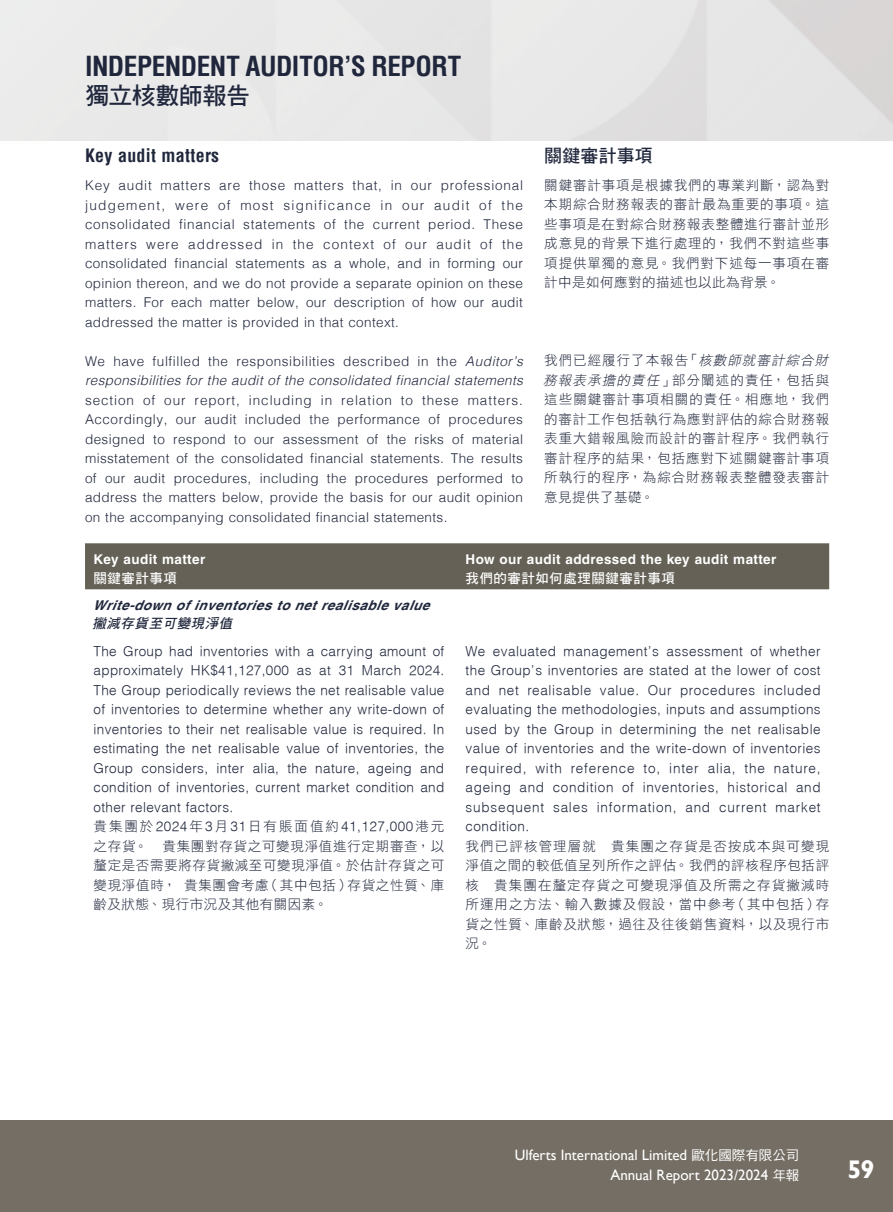
<style>
.page{position:relative;width:893px;height:1212px;background:#fff}
.page>*{position:absolute;margin:0;border:0;box-sizing:border-box;transform-origin:0 0}
.t1{font:700 condensed 27px "Helvetica";letter-spacing:-.02em;color:#20273c}
.t2{font:700 25.5px "Gill Sans";color:#fff}
.t3{font:24px "DF Hei Std W7 E Ten B5 H";letter-spacing:-.02em;color:#20273c}
.t4{font:700 condensed 18px "Helvetica";letter-spacing:.015em;color:#20273c}
.t5{font:18px "DF Hei Std W7 E Ten B5 H";letter-spacing:.005em;color:#20273c}
.t6{font:15px/19.5px "Gill Sans";color:#fff;text-align:right}
.t7{font:300 13.5px/19.5px "Helvetica";letter-spacing:.025em;color:#20273c;text-align:justify}
.t8{font:13.5px/19.5px "DF Hei Std W3 E Ten B5 H";letter-spacing:.06em;color:#20273c;text-align:justify}
.t9{font:italic 300 13.5px/19.5px "Helvetica";letter-spacing:.03em;color:#20273c}
.t10{font:700 13.5px "Helvetica";letter-spacing:.03em;color:#fff}
.t11{font:italic 700 13.5px "Helvetica";letter-spacing:.035em;color:#20273c}
.t12{font:13.5px "DF Hei Std W7 E Ten B5 H";letter-spacing:.035em;color:#fff}
.t13{font:italic 13.5px "DF Hei Std W7 E Ten B5 H";color:#20273c}
.s1{font-style:normal}
.s2{font-style:italic}
.s3{font-family:"DF Hei Std W3 E Ten B5 H";font-weight:400}
.s4{font-family:"DF Hei Std W5 E Ten B5 H";font-size:13.5px}
</style>
<div class="page">
<div style="left:0;top:1120px;width:893px;height:92px;background:#746e64"></div>
<div style="left:85px;top:543px;width:744px;height:46px;background:#656156"></div>
<h1 class="t1" style="left:85px;top:49px;width:378px">INDEPENDENT AUDITOR’S REPORT</h1>
<h3 class="t3" style="left:85px;top:86px;width:167px">獨立核數師報告</h3>
<h3 class="t5" style="left:544px;top:148px;width:110px">關鍵審計事項</h3>
<p class="t8" style="left:544px;top:177px;width:286px">關鍵審計事項是根據我們的專業判斷，認為對本期綜合財務報表的審計最為重要的事項。這些事項是在對綜合財務報表整體進行審計並形成意見的背景下進行處理的，我們不對這些事項提供單獨的意見。我們對下述每一事項在審計中是如何應對的描述也以此為背景。</p>
<h3 class="t4" style="left:85px;top:144px;width:136px">Key audit matters</h3>
<p class="t7" style="left:85px;top:177px;width:439px">Key audit matters are those matters that, in our professional judgement, were of most significance in our audit of the consolidated financial statements of the current period. These matters were addressed in the context of our audit of the consolidated financial statements as a whole, and in forming our opinion thereon, and we do not provide a separate opinion on these matters. For each matter below, our description of how our audit addressed the matter is provided in that context.</p>
<p class="t9" style="left:85px;top:352px;width:439px"><span class="s1">We have fulfilled the responsibilities described in the</span> Auditor’s responsibilities for the audit of the consolidated financial statements</p>
<p class="t7" style="left:85px;top:391px;width:439px">section of our report, including in relation to these matters.<br>Accordingly, our audit included the performance of procedures designed to respond to our assessment of the risks of material misstatement of the consolidated financial statements. The results of our audit procedures, including the procedures performed to address the matters below, provide the basis for our audit opinion on the accompanying consolidated financial statements.</p>
<p class="t10" style="left:94px;top:554px;width:113px">Key audit matter</p>
<p class="t12" style="left:94px;top:573px;width:85px">關鍵審計事項</p>
<p class="t8" style="left:543px;top:352px;width:289px">我們已經履行了本報告「<span class="s2">核數師就審計綜合財務報表承擔的責任</span>」部分闡述的責任，包括與這些關鍵審計事項相關的責任。相應地，我們的審計工作包括執行為應對評估的綜合財務報表重大錯報風險而設計的審計程序。我們執行審計程序的結果，包括應對下述關鍵審計事項所執行的程序，為綜合財務報表整體發表審計意見提供了基礎。</p>
<p class="t10" style="left:466px;top:554px;width:312px">How our audit addressed the key audit matter</p>
<p class="t12" style="left:466px;top:573px;width:211px">我們的審計如何處理關鍵審計事項</p>
<p class="t11" style="left:93px;top:597px;width:341px">Write-down of inventories to net realisable value</p>
<p class="t13" style="left:93px;top:617px;width:144px">撇減存貨至可變現淨值</p>
<p class="t7" style="left:94px;top:641px;width:352px;text-align:left">The Group had inventories with a carrying amount of approximately HK$41,127,000 as at 31 March 2024.<br>The Group periodically reviews the net realisable value of inventories to determine whether any write-down of inventories to their net realisable value is required. In estimating the net realisable value of inventories, the Group considers, inter alia, the nature, ageing and condition of inventories, current market condition and other relevant factors.<br><span class="s3">貴集團於</span>2024<span class="s3">年</span>3<span class="s3">月</span>31<span class="s3">日有賬面值約</span>41,127,000<span class="s3">港元</span></p>
<p class="t8" style="left:94px;top:838px;width:352px">之存貨。 貴集團對存貨之可變現淨值進行定期審查，以釐定是否需要將存貨撇減至可變現淨值。於估計存貨之可變現淨值時，貴集團會考慮（其中包括）存貨之性質、庫齡及狀態、現行市況及其他有關因素。</p>
<p class="t7" style="left:466px;top:641px;width:357px">We evaluated management’s assessment of whether the Group’s inventories are stated at the lower of cost and net realisable value. Our procedures included evaluating the methodologies, inputs and assumptions used by the Group in determining the net realisable value of inventories and the write-down of inventories required, with reference to, inter alia, the nature, ageing and condition of inventories, historical and subsequent sales information, and current market condition.</p>
<p class="t8" style="left:466px;top:838px;width:365px">我們已評核管理層就 貴集團之存貨是否按成本與可變現淨值之間的較低值呈列所作之評估。我們的評核程序包括評核 貴集團在釐定存貨之可變現淨值及所需之存貨撇減時所運用之方法、輸入數據及假設，當中參考（其中包括）存貨之性質、庫齡及狀態，過往及往後銷售資料，以及現行市況。</p>
<p class="t6" style="left:515px;top:1145px;width:286px">Ulferts International Limited <span class="s4">歐化國際有限公司<br></span>Annual Report 2023/2024 <span class="s4">年報</span></p>
<h2 class="t2" style="left:848px;top:1154px;width:29px">59</h2>
</div>
